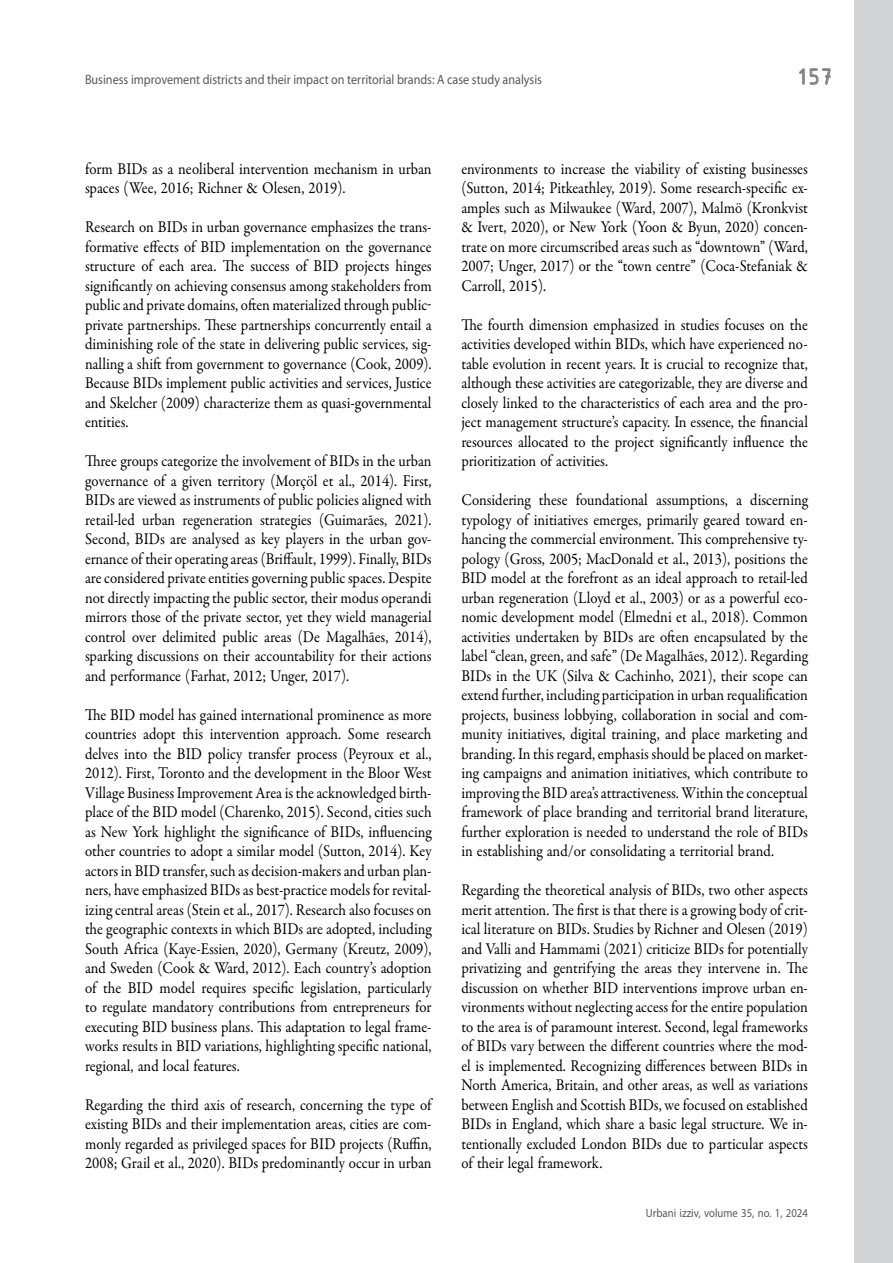
<style>
.page{position:relative;width:893px;height:1263px;background:#fff}
.page>*{position:absolute;margin:0;border:0;box-sizing:border-box;transform-origin:0 0}
.t1{font:24px "ISOCTEUR";color:#808285}
.t2{font:16.5px/19.5px "Garamond Premr Pro";color:#000;text-align:justify;scale:.9 1}
.t3{font:13.5px "Myriad Pro";color:#58595b;scale:.9 1}
.t4{font:12px "Myriad Pro";color:#58595b;scale:.9 1}
</style>
<div class="page">
<svg style="left:799px;top:68px;width:32px;height:17px"></svg>
<div style="left:855px;top:0;width:38px;height:1263px;background:#d1d3d4"></div>
<p class="t3" style="left:85px;top:72px;width:509px">Business improvement districts and their impact on territorial brands: A case study analysis</p>
<h1 class="t1" style="left:793px;top:61px;width:43px">157</h1>
<p class="t2" style="left:85px;top:159px;width:387px">form BIDs as a neoliberal intervention mechanism in urban spaces (Wee, 2016; Richner &amp; Olesen, 2019).</p>
<p class="t2" style="left:85px;top:217px;width:387px">Research on BIDs in urban governance emphasizes the trans&shy;formative effects of BID implementation on the governance structure of each area. The success of BID projects hinges significantly on achieving consensus among stakeholders from public and private domains, often materialized through public‒ private partnerships. These partnerships concurrently entail a diminishing role of the state in delivering public services, sig&shy;nalling a shift from government to governance (Cook, 2009).<br>Because BIDs implement public activities and services, Justice and Skelcher (2009) characterize them as quasi-governmental entities.</p>
<p class="t2" style="left:85px;top:452px;width:387px">Three groups categorize the involvement of BIDs in the urban governance of a given territory (Morçöl et al., 2014). First, BIDs are viewed as instruments of public policies aligned with retail-led urban regeneration strategies (Guimarães, 2021).<br>Second, BIDs are analysed as key players in the urban gov&shy;ernance of their operating areas (Briffault, 1999). Finally, BIDs are considered private entities governing public spaces. Despite not directly impacting the public sector, their modus operandi mirrors those of the private sector, yet they wield managerial control over delimited public areas (De Magalhães, 2014), sparking discussions on their accountability for their actions and performance (Farhat, 2012; Unger, 2017).</p>
<p class="t2" style="left:85px;top:705px;width:387px">The BID model has gained international prominence as more countries adopt this intervention approach. Some research delves into the BID policy transfer process (Peyroux et al., 2012). First, Toronto and the development in the Bloor West Village Business Improvement Area is the acknowledged birth&shy;place of the BID model (Charenko, 2015). Second, cities such as New York highlight the significance of BIDs, influencing other countries to adopt a similar model (Sutton, 2014). Key actors in BID transfer, such as decision-makers and urban plan&shy;ners, have emphasized BIDs as best-practice models for revital&shy;izing central areas (Stein et al., 2017). Research also focuses on the geographic contexts in which BIDs are adopted, including South Africa (Kaye-Essien, 2020), Germany (Kreutz, 2009), and Sweden (Cook &amp; Ward, 2012). Each country’s adoption of the BID model requires specific legislation, particularly to regulate mandatory contributions from entrepreneurs for executing BID business plans. This adaptation to legal frame&shy;works results in BID variations, highlighting specific national, regional, and local features.</p>
<p class="t2" style="left:85px;top:1095px;width:387px">Regarding the third axis of research, concerning the type of existing BIDs and their implementation areas, cities are com&shy;monly regarded as privileged spaces for BID projects (Ruffin, 2008; Grail et al., 2020). BIDs predominantly occur in urban</p>
<p class="t2" style="left:461px;top:159px;width:387px">environments to increase the viability of existing businesses (Sutton, 2014; Pitkeathley, 2019). Some research-specific ex&shy;amples such as Milwaukee (Ward, 2007), Malmö (Kronkvist &amp; Ivert, 2020), or New York (Yoon &amp; Byun, 2020) concen&shy;trate on more circumscribed areas such as “downtown” (Ward, 2007; Unger, 2017) or the “town centre” (Coca-Stefaniak &amp; Carroll, 2015).</p>
<p class="t2" style="left:461px;top:315px;width:387px">The fourth dimension emphasized in studies focuses on the activities developed within BIDs, which have experienced no&shy;table evolution in recent years. It is crucial to recognize that, although these activities are categorizable, they are diverse and closely linked to the characteristics of each area and the pro&shy;ject management structure’s capacity. In essence, the financial resources allocated to the project significantly influence the prioritization of activities.</p>
<p class="t2" style="left:461px;top:490px;width:387px">Considering these foundational assumptions, a discerning typology of initiatives emerges, primarily geared toward en&shy;hancing the commercial environment. This comprehensive ty&shy;pology (Gross, 2005; MacDonald et al., 2013), positions the BID model at the forefront as an ideal approach to retail-led urban regeneration (Lloyd et al., 2003) or as a powerful eco&shy;nomic development model (Elmedni et al., 2018). Common activities undertaken by BIDs are often encapsulated by the label “clean, green, and safe” (De Magalhães, 2012). Regarding BIDs in the UK (Silva &amp; Cachinho, 2021), their scope can extend further, including participation in urban requalification projects, business lobbying, collaboration in social and com&shy;munity initiatives, digital training, and place marketing and branding. In this regard, emphasis should be placed on market&shy;ing campaigns and animation initiatives, which contribute to improving the BID area’s attractiveness. Within the conceptual framework of place branding and territorial brand literature, further exploration is needed to understand the role of BIDs in establishing and/or consolidating a territorial brand.</p>
<p class="t2" style="left:461px;top:881px;width:387px">Regarding the theoretical analysis of BIDs, two other aspects merit attention. The first is that there is a growing body of crit&shy;ical literature on BIDs. Studies by Richner and Olesen (2019) and Valli and Hammami (2021) criticize BIDs for potentially privatizing and gentrifying the areas they intervene in. The discussion on whether BID interventions improve urban en&shy;vironments without neglecting access for the entire population to the area is of paramount interest. Second, legal frameworks of BIDs vary between the different countries where the mod&shy;el is implemented. Recognizing differences between BIDs in North America, Britain, and other areas, as well as variations between English and Scottish BIDs, we focused on established BIDs in England, which share a basic legal structure. We in&shy;tentionally excluded London BIDs due to particular aspects of their legal framework.</p>
<p class="t4" style="left:646px;top:1206px;width:182px">Urbani izziv, volume 35, no. 1, 2024</p>
</div>
